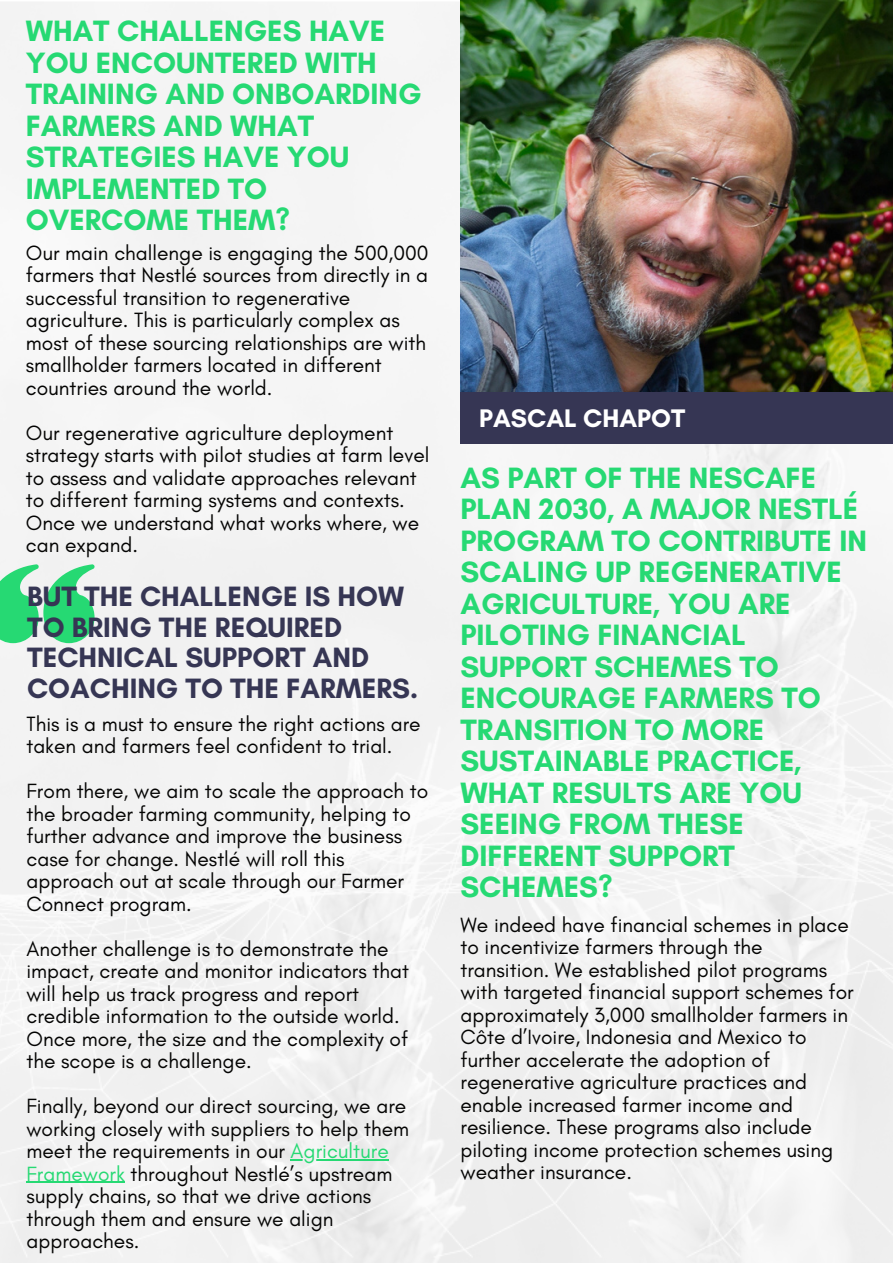
<style>
.page{position:relative;width:893px;height:1264px;background:#fff}
.page>*{position:absolute;margin:0;border:0;box-sizing:border-box;transform-origin:0 0}
.t1{font:700 29.85px/31.5px "Glacial Indifference";color:#26d973}
.t2{font:700 28.5px/30.3px "Glacial Indifference";color:#363654}
.t3{font:700 25.8px "Glacial Indifference";color:#fff}
.t4{font:21px/22.5px "Glacial Indifference";color:#040403}
.s1{color:#26d973}
</style>
<div class="page">
<div style="left:0;top:2px;width:892px;height:1260px;background:#f3f3f3"></div>
<svg style="left:0;top:564px;width:95px;height:79px"></svg>
<img style="left:460px;top:0;width:432px;height:392px">
<div style="left:460px;top:392px;width:432px;height:52px;background:#363654"></div>
<hr style="left:290px;top:1159px;width:99px;height:1px;background:#26d973">
<hr style="left:26px;top:1181px;width:99px;height:1px;background:#26d973">
<p class="t1" style="left:26px;top:15px;width:397px">WHAT CHALLENGES HAVE<br>YOU ENCOUNTERED WITH<br>TRAINING AND ONBOARDING<br>FARMERS AND WHAT<br>STRATEGIES HAVE YOU<br>IMPLEMENTED TO<br>OVERCOME THEM?</p>
<p class="t4" style="left:26px;top:241px;width:404px">Our main challenge is engaging the 500,000 farmers that Nestlé sources from directly in a successful transition to regenerative agriculture. This is particularly complex as most of these sourcing relationships are with smallholder farmers located in different countries around the world.</p>
<p class="t4" style="left:26px;top:421px;width:405px">Our regenerative agriculture deployment strategy starts with pilot studies at farm level to assess and validate approaches relevant to different farming systems and contexts.<br>Once we understand what works where, we can expand.</p>
<p class="t2" style="left:27px;top:581px;width:392px">BUT THE CHALLENGE IS HOW<br>TO BRING THE REQUIRED<br>TECHNICAL SUPPORT AND<br>COACHING TO THE FARMERS.</p>
<p class="t4" style="left:26px;top:712px;width:395px">This is a must to ensure the right actions are taken and farmers feel confident to trial.</p>
<p class="t4" style="left:26px;top:779px;width:403px">From there, we aim to scale the approach to the broader farming community, helping to further advance and improve the business case for change. Nestlé will roll this approach out at scale through our Farmer Connect program.</p>
<p class="t4" style="left:26px;top:937px;width:384px">Another challenge is to demonstrate the impact, create and monitor indicators that will help us track progress and report credible information to the outside world.<br>Once more, the size and the complexity of the scope is a challenge.</p>
<p class="t4" style="left:26px;top:1094px;width:384px">Finally, beyond our direct sourcing, we are working closely with suppliers to help them meet the requirements in our <span class="s1">Agriculture Framework</span> throughout Nestlé’s upstream supply chains, so that we drive actions through them and ensure we align approaches.</p>
<p class="t3" style="left:479px;top:402px;width:208px">PASCAL CHAPOT</p>
<p class="t1" style="left:460px;top:461px;width:408px">AS PART OF THE NESCAFE<br>PLAN 2030, A MAJOR NESTLÉ<br>PROGRAM TO CONTRIBUTE IN<br>SCALING UP REGENERATIVE<br>AGRICULTURE, YOU ARE<br>PILOTING FINANCIAL<br>SUPPORT SCHEMES TO<br>ENCOURAGE FARMERS TO<br>TRANSITION TO MORE<br>SUSTAINABLE PRACTICE,<br>WHAT RESULTS ARE YOU<br>SEEING FROM THESE<br>DIFFERENT SUPPORT<br>SCHEMES?</p>
<p class="t4" style="left:460px;top:913px;width:395px">We indeed have financial schemes in place to incentivize farmers through the transition. We established pilot programs with targeted financial support schemes for approximately 3,000 smallholder farmers in Côte d’Ivoire, Indonesia and Mexico to further accelerate the adoption of regenerative agriculture practices and enable increased farmer income and resilience. These programs also include piloting income protection schemes using weather insurance.</p>
</div>
